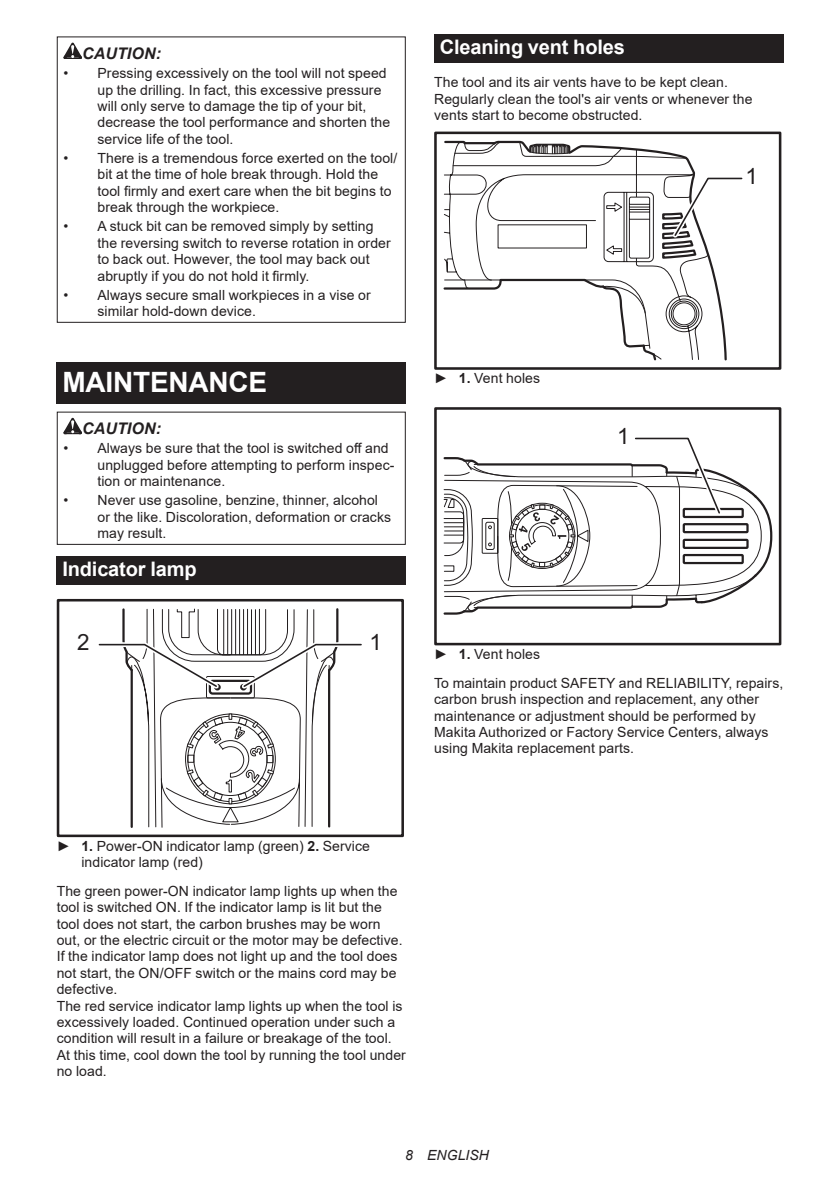
<style>
.page{position:relative;width:840px;height:1191px;background:#fff}
.page>*{position:absolute;margin:0;border:0;box-sizing:border-box;transform-origin:0 0}
.t1{font:700 28px "Arial";letter-spacing:-.01em;color:#fff}
.t2{font:22.4px "Arial";color:#231f20}
.t3{font:700 20px "Arial";letter-spacing:-.01em;color:#fff}
.t4{font:italic 700 16px "Arial";letter-spacing:.005em;color:#231f20}
.t5{font:14px/16.4px "Arial";letter-spacing:.005em;color:#231f20}
.t6{font:italic 14px "Arial";letter-spacing:.005em;color:#231f20}
.s1{font-weight:700}
</style>
<div class="page">
<svg style="left:63px;top:43px;width:19px;height:16px"></svg>
<div style="left:57px;top:36px;width:348px;height:287px;border:1px solid #231f20"></div>
<div style="left:57px;top:362px;width:348px;height:41px;background:#231f20"></div>
<svg style="left:63px;top:418px;width:19px;height:16px"></svg>
<div style="left:57px;top:411px;width:348px;height:134px;border:1px solid #231f20"></div>
<div style="left:57px;top:556px;width:348px;height:29px;background:#231f20"></div>
<div style="left:57px;top:599px;width:347px;height:238px;border:3px solid #231f20"></div>
<svg style="left:98px;top:608px;width:264px;height:220px"></svg>
<div style="left:434px;top:34px;width:348px;height:29px;background:#231f20"></div>
<div style="left:434px;top:132px;width:347px;height:238px;border:3px solid #231f20"></div>
<svg style="left:443px;top:140px;width:300px;height:221px"></svg>
<div style="left:434px;top:407px;width:347px;height:238px;border:3px solid #231f20"></div>
<svg style="left:443px;top:437px;width:330px;height:178px"></svg>
<p class="t4" style="left:82px;top:43px;width:80px">CAUTION:</p>
<p class="t5" style="left:97px;top:65px;width:294px;text-indent:-34px">• Pressing excessively on the tool will not speed up the drilling. In fact, this excessive pressure will only serve to damage the tip of your bit, decrease the tool performance and shorten the service life of the tool.</p>
<p class="t5" style="left:97px;top:150px;width:301px;text-indent:-34px">• There is a tremendous force exerted on the tool/ bit at the time of hole break through. Hold the tool firmly and exert care when the bit begins to break through the workpiece.</p>
<p class="t5" style="left:97px;top:218px;width:294px;text-indent:-34px">• A stuck bit can be removed simply by setting the reversing switch to reverse rotation in order to back out. However, the tool may back out abruptly if you do not hold it firmly.</p>
<p class="t5" style="left:97px;top:286px;width:275px;text-indent:-34px">• Always secure small workpieces in a vise or similar hold-down device.</p>
<h1 class="t1" style="left:62px;top:363px;width:206px">MAINTENANCE</h1>
<p class="t4" style="left:82px;top:418px;width:80px">CAUTION:</p>
<p class="t5" style="left:97px;top:440px;width:298px;text-indent:-34px">• Always be sure that the tool is switched off and unplugged before attempting to perform inspec&shy;tion or maintenance.</p>
<p class="t5" style="left:97px;top:492px;width:295px;text-indent:-34px">• Never use gasoline, benzine, thinner, alcohol or the like. Discoloration, deformation or cracks may result.</p>
<h3 class="t3" style="left:62px;top:555px;width:136px">Indicator lamp</h3>
<h2 class="t2" style="left:77px;top:628px;width:14px">2</h2>
<h2 class="t2" style="left:369px;top:628px;width:14px">1</h2>
<h3 class="t3" style="left:439px;top:33px;width:186px">Cleaning vent holes</h3>
<p class="t5" style="left:434px;top:74px;width:320px">The tool and its air vents have to be kept clean.<br>Regularly clean the tool's air vents or whenever the vents start to become obstructed.</p>
<p class="t5" style="left:434px;top:370px;width:107px">► <span class="s1">1.</span> Vent holes</p>
<h2 class="t2" style="left:617px;top:422px;width:14px">1</h2>
<h2 class="t2" style="left:745px;top:161px;width:14px">1</h2>
<p class="t5" style="left:434px;top:639px;width:350px;line-height:28.8px">► <span class="s1">1.</span> Vent holes<br>To maintain product SAFETY and RELIABILITY, repairs,</p>
<p class="t5" style="left:434px;top:691px;width:336px">carbon brush inspection and replacement, any other maintenance or adjustment should be performed by Makita Authorized or Factory Service Centers, always using Makita replacement parts.</p>
<p class="t5" style="left:81px;top:837px;width:290px;text-indent:-25px">► <span class="s1">1.</span> Power-ON indicator lamp (green) <span class="s1">2.</span> Service indicator lamp (red)</p>
<p class="t5" style="left:57px;top:882px;width:350px">The green power-ON indicator lamp lights up when the tool is switched ON. If the indicator lamp is lit but the tool does not start, the carbon brushes may be worn out, or the electric circuit or the motor may be defective.<br>If the indicator lamp does not light up and the tool does not start, the ON/OFF switch or the mains cord may be defective.<br>The red service indicator lamp lights up when the tool is excessively loaded. Continued operation under such a condition will result in a failure or breakage of the tool.<br>At this time, cool down the tool by running the tool under no load.</p>
<p class="t6" style="left:405px;top:1146px;width:85px">8 ENGLISH</p>
</div>
